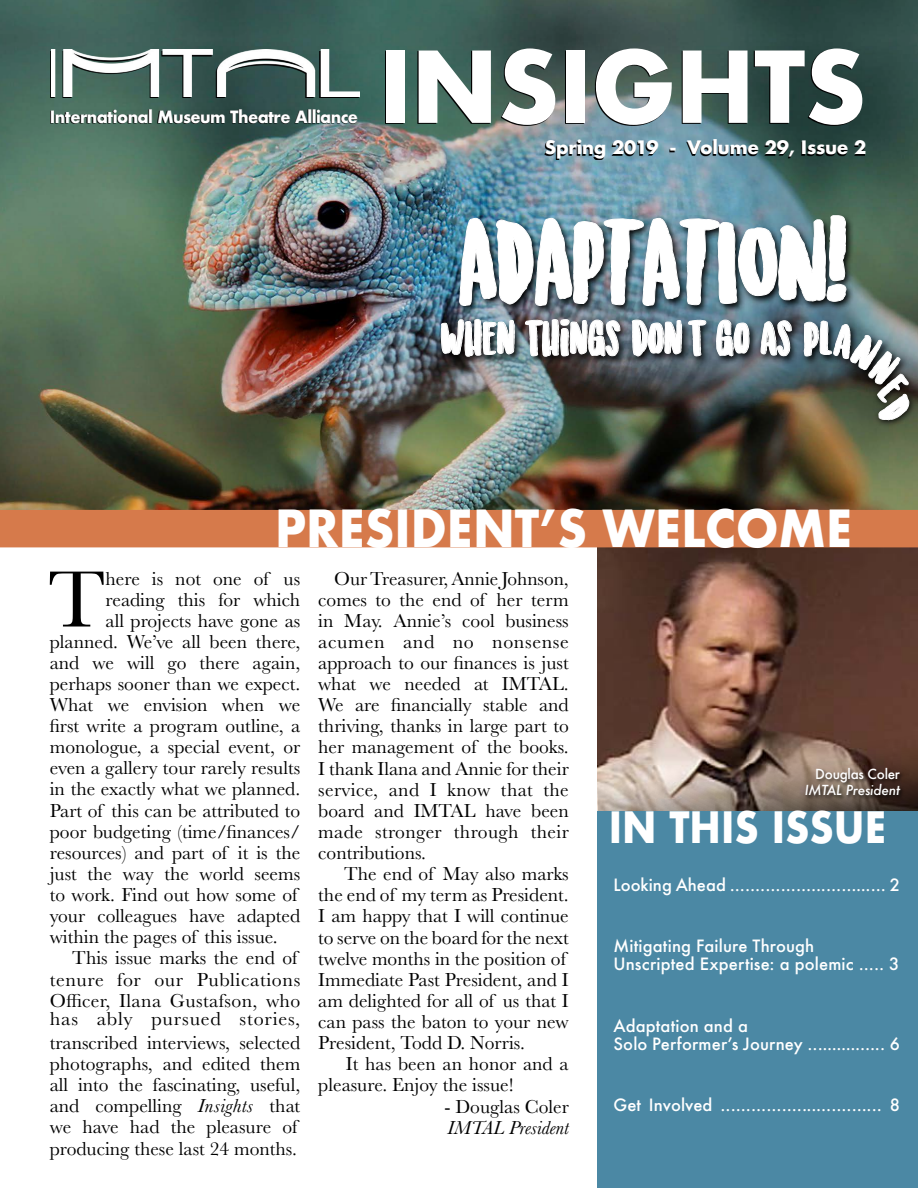
<style>
.page{position:relative;width:918px;height:1188px;background:#fff}
.page>*{position:absolute;margin:0;border:0;box-sizing:border-box;transform-origin:0 0}
.t1{font:108px "Sunrise International Demo";color:#fff}
.t2{font:700 96px "Futura";letter-spacing:-.01em;color:#fff}
.t3{font:82.95px "Baskerville";color:#000}
.t4{font:700 49.8px "Futura";color:#fff;scale:.92 1}
.t5{font:45px "Sunrise International Demo";color:#fff}
.t6{font:700 42px "Futura";color:#fff;scale:.9 1}
.t7{font:19.5px/21.1px "Baskerville";color:#000}
.t8{font:19.5px "Baskerville";letter-spacing:.02em;color:#000}
.t9{font:19.5px "Baskerville";letter-spacing:.03em;color:#000}
.t10{font:italic 19.5px "Baskerville";color:#000}
.t11{font:700 18px "Futura";letter-spacing:-.01em;color:#fff}
.t12{font:500 16.5px/18px "Futura";letter-spacing:.01em;color:#fff}
.t13{font:700 16.5px "Futura";letter-spacing:-.03em;color:#fff;scale:.95 1}
.t14{font:italic 500 13.5px "Futura";letter-spacing:-.02em;color:#fff}
.t15{font:500 13.5px "Futura";letter-spacing:-.02em;color:#fff}
.s1{font-style:italic}
</style>
<div class="page">
<img style="left:0;top:0;width:918px;height:510px">
<img style="left:598px;top:547px;width:320px;height:265px">
<div style="left:0;top:510px;width:918px;height:37px;background:#d67a4b"></div>
<div style="left:598px;top:812px;width:320px;height:376px;background:#4b88a4"></div>
<svg style="left:385px;top:49px;width:476px;height:77px;background:#1e2b28"></svg>
<svg style="left:545px;top:141px;width:320px;height:19px;background:#3f595f"></svg>
<div style="left:805px;top:767px;width:101px;height:34px;background:#000;opacity:.6"></div>
<svg style="left:50px;top:51px;width:309px;height:47px"></svg>
<img style="left:51px;top:50px;width:309px;height:46px">
<svg style="left:50px;top:110px;width:307px;height:14px;background:#213530"></svg>
<img style="left:437px;top:213px;width:418px;height:153px">
<img style="left:459px;top:215px;width:388px;height:91px">
<svg style="left:441px;top:319px;width:74px;height:38px;background:#535a5e"></svg>
<svg style="left:525px;top:319px;width:96px;height:38px;background:#5c5c5f"></svg>
<svg style="left:632px;top:319px;width:50px;height:38px;background:#555c62"></svg>
<svg style="left:688px;top:319px;width:19px;height:38px"></svg>
<svg style="left:716px;top:319px;width:34px;height:37px"></svg>
<svg style="left:760px;top:320px;width:32px;height:37px"></svg>
<svg style="left:914px;top:370px;width:1px;height:19px"></svg>
<div style="left:873px;top:389px;width:44px;height:39px;background:linear-gradient(to bottom,#2b231b,#617252)"></div>
<svg style="left:804px;top:320px;width:110px;height:106px;background:#555d56"></svg>
<p class="t13" style="left:50px;top:105px;width:326px">International Museum Theatre Alliance</p>
<h2 class="t2" style="left:378px;top:17px;width:490px">INSIGHTS</h2>
<p class="t11" style="left:545px;top:135px;width:323px">Spring 2019 - Volume 29, Issue 2</p>
<h1 class="t1" style="left:458px;top:215px;width:390px">ADAPTATION!</h1>
<h3 class="t5" style="left:441px;top:318px;width:393px">WHEN THINGS DON’T GO AS PL</h3>
<h3 class="t4" style="left:275px;top:493px;width:629px">PRESIDENT’S WELCOME</h3>
<h3 class="t3" style="left:48px;top:547px;width:59px">T</h3>
<p class="t7" style="left:106px;top:568px;width:196px">here is not one of us</p>
<p class="t7" style="left:106px;top:589px;width:196px">reading this for which</p>
<p class="t7" style="left:106px;top:610px;width:196px">all projects have gone as</p>
<p class="t7" style="left:50px;top:631px;width:252px">planned. We’ve all been there,</p>
<p class="t7" style="left:50px;top:652px;width:252px">and we will go there again,</p>
<p class="t7" style="left:50px;top:673px;width:252px">perhaps sooner than we expect.</p>
<p class="t7" style="left:50px;top:694px;width:252px">What we envision when we</p>
<p class="t7" style="left:50px;top:716px;width:252px">first write a program outline, a</p>
<p class="t7" style="left:50px;top:737px;width:252px">monologue, a special event, or</p>
<p class="t7" style="left:50px;top:758px;width:252px">even a gallery tour rarely results</p>
<p class="t7" style="left:50px;top:779px;width:252px">in the exactly what we planned.</p>
<p class="t7" style="left:50px;top:800px;width:252px">Part of this can be attributed to</p>
<p class="t7" style="left:50px;top:821px;width:252px">poor budgeting (time/finances/</p>
<p class="t7" style="left:50px;top:842px;width:252px">resources) and part of it is the</p>
<p class="t7" style="left:50px;top:863px;width:252px">just the way the world seems</p>
<p class="t7" style="left:50px;top:884px;width:249px">to work. Find out how some of</p>
<p class="t7" style="left:50px;top:906px;width:252px">your colleagues have adapted</p>
<p class="t7" style="left:50px;top:927px;width:229px">within the pages of this issue.</p>
<p class="t7" style="left:72px;top:948px;width:227px">This issue marks the end of</p>
<p class="t9" style="left:50px;top:967px;width:252px">tenure for our Publications</p>
<p class="t8" style="left:50px;top:988px;width:252px">Officer, Ilana Gustafson, who</p>
<p class="t7" style="left:50px;top:1007px;width:252px;line-height:24.2px">has ably pursued stories, transcribed interviews, selected</p>
<p class="t7" style="left:50px;top:1053px;width:252px">photographs, and edited them all into the fascinating, useful, and compelling <span class="s1">Insights</span> that we have had the pleasure of producing these last 24 months.</p>
<p class="t7" style="left:318px;top:568px;width:252px;text-align:justify;text-indent:16px">Our Treasurer, Annie Johnson, comes to the end of her term in May. Annie’s cool business acumen and no nonsense approach to our finances is just what we needed at IMTAL.<br>We are financially stable and thriving, thanks in large part to her management of the books.<br>I thank Ilana and Annie for their service, and I know that the board and IMTAL have been made stronger through their contributions.</p>
<p class="t7" style="left:318px;top:864px;width:252px;text-indent:26px">The end of May also marks the end of my term as President.<br>I am happy that I will continue to serve on the board for the next twelve months in the position of<br>Immediate Past President, and I am delighted for all of us that I can pass the baton to your new<br>President, Todd D. Norris.</p>
<p class="t7" style="left:318px;top:1054px;width:252px;text-indent:27px">It has been an honor and a pleasure. Enjoy the issue!</p>
<p class="t7" style="left:444px;top:1096px;width:126px">- Douglas Coler</p>
<p class="t10" style="left:447px;top:1114px;width:123px">IMTAL President</p>
<p class="t15" style="left:815px;top:765px;width:86px">Douglas Coler</p>
<p class="t14" style="left:805px;top:781px;width:97px">IMTAL President</p>
<h3 class="t6" style="left:609px;top:797px;width:310px">IN THIS ISSUE</h3>
<p class="t12" style="left:614px;top:876px;width:288px">Looking Ahead ............................... 2</p>
<p class="t12" style="left:614px;top:937px;width:288px">Mitigating Failure Through<br>Unscripted Expertise: a polemic ..... 3</p>
<p class="t12" style="left:614px;top:1016px;width:288px">Adaptation and a<br>Solo Performer’s Journey ................ 6</p>
<p class="t12" style="left:614px;top:1095px;width:288px">Get Involved ................................ 8</p>
</div>
